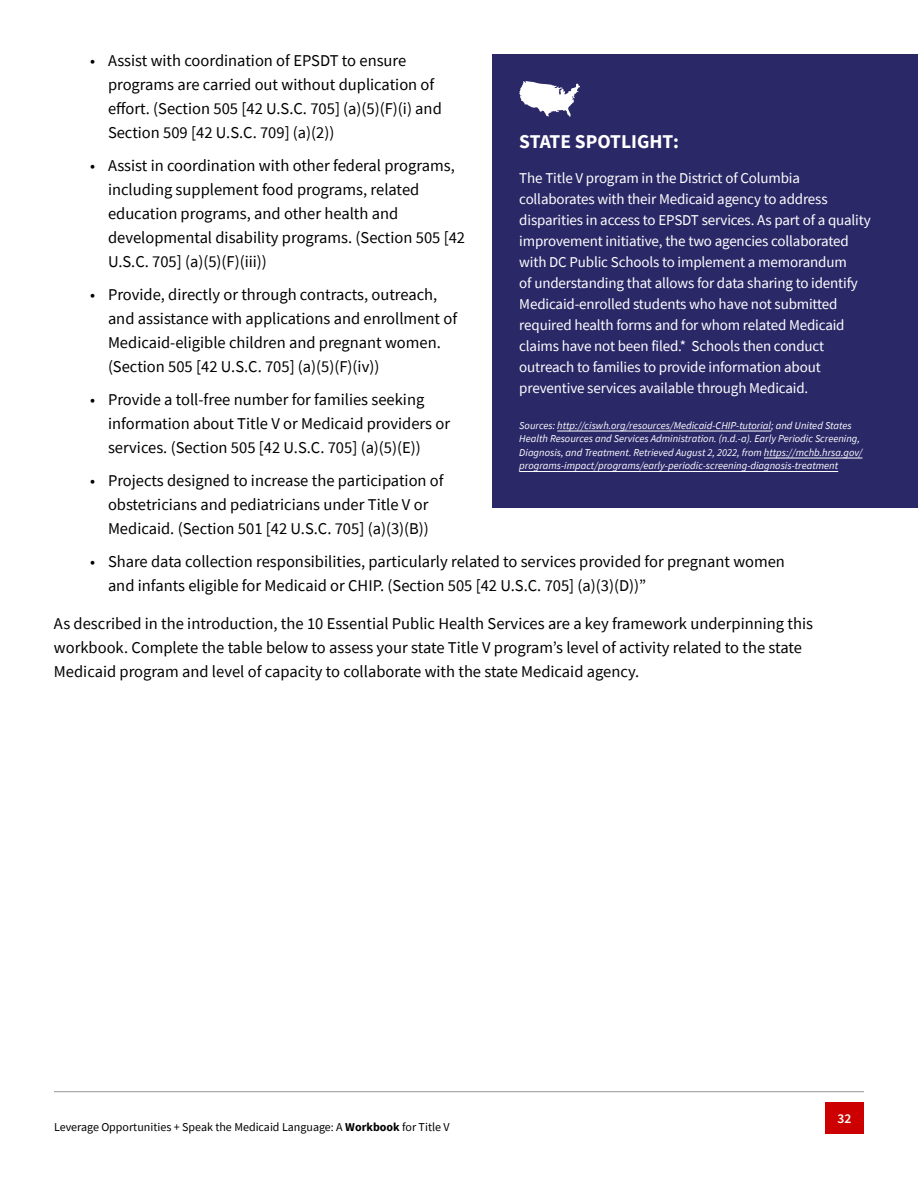
<style>
.page{position:relative;width:918px;height:1188px;background:#fff}
.page>*{position:absolute;margin:0;border:0;box-sizing:border-box;transform-origin:0 0}
.State_spotlight_Head{font:700 19.5px "Source Sans Pro";color:#fff}
.Body_text{font:16.5px/24px "Source Sans Pro";color:#000}
.State_spotlight{font:15px/21px "Source Sans Pro";letter-spacing:-.01em;color:#fff}
.t1{font:600 13.5px "Source Sans Pro";color:#fff}
.t2{font:12px "Source Sans Pro";color:#000}
.State_spotlight_sour{font:italic 10.5px/13.5px "Source Sans Pro";color:#fff}
.s1{font-weight:700}
</style>
<div class="page">
<div style="left:825px;top:1103px;width:39px;height:31px;background:#c00"></div>
<hr style="left:54px;top:1091px;width:810px;height:1px;background:#939598">
<div style="left:492px;top:54px;width:426px;height:454px;background:#2b2868"></div>
<hr style="left:557px;top:431px;width:214px;height:1px;background:#fff">
<hr style="left:764px;top:458px;width:98px;height:1px;background:#fff">
<hr style="left:519px;top:471px;width:319px;height:1px;background:#fff">
<svg style="left:519px;top:81px;width:61px;height:36px"></svg>
<p class="Body_text" style="left:108px;top:49px;width:335px;text-indent:-18px">• Assist with coordination of EPSDT to ensure programs are carried out without duplication of effort. (Section 505 [42 U.S.C. 705] (a)(5)(F)(i) and Section 509 [42 U.S.C. 709] (a)(2))</p>
<p class="Body_text" style="left:108px;top:154px;width:359px;text-indent:-18px">• Assist in coordination with other federal programs, including supplement food programs, related education programs, and other health and developmental disability programs. (Section 505 [42<br>U.S.C. 705] (a)(5)(F)(iii))</p>
<p class="Body_text" style="left:108px;top:283px;width:351px;text-indent:-18px">• Provide, directly or through contracts, outreach, and assistance with applications and enrollment of Medicaid-eligible children and pregnant women. (Section 505 [42 U.S.C. 705] (a)(5)(F)(iv))</p>
<p class="Body_text" style="left:108px;top:388px;width:344px;text-indent:-18px">• Provide a toll-free number for families seeking information about Title V or Medicaid providers or services. (Section 505 [42 U.S.C. 705] (a)(5)(E))</p>
<p class="Body_text" style="left:90px;top:469px;width:355px;text-align:center">• Projects designed to increase the participation of obstetricians and pediatricians under Title V or<br>Medicaid. (Section 501 [42 U.S.C. 705] (a)(3)(B))</p>
<p class="Body_text" style="left:108px;top:550px;width:679px;text-indent:-18px">• Share data collection responsibilities, particularly related to services provided for pregnant women and infants eligible for Medicaid or CHIP. (Section 505 [42 U.S.C. 705] (a)(3)(D))”</p>
<p class="Body_text" style="left:54px;top:611px;width:761px">As described in the introduction, the 10 Essential Public Health Services are a key framework underpinning this workbook. Complete the table below to assess your state Title V program’s level of activity related to the state<br>Medicaid program and level of capacity to collaborate with the state Medicaid agency.</p>
<p class="State_spotlight_Head" style="left:519px;top:129px;width:161px">STATE SPOTLIGHT:</p>
<p class="State_spotlight" style="left:519px;top:167px;width:353px">The Title V program in the District of Columbia collaborates with their Medicaid agency to address disparities in access to EPSDT services. As part of a quality improvement initiative, the two agencies collaborated with DC Public Schools to implement a memorandum<br>of understanding that allows for data sharing to identify Medicaid-enrolled students who have not submitted required health forms and for whom related Medicaid claims have not been filed.* Schools then conduct outreach to families to provide information about preventive services available through Medicaid.</p>
<p class="State_spotlight_sour" style="left:519px;top:418px;width:345px">Sources: http://ciswh.org/resources/Medicaid-CHIP-tutorial; and United States Health Resources and Services Administration. (n.d.-a). Early Periodic Screening, Diagnosis, and Treatment. Retrieved August 2, 2022, from https://mchb.hrsa.gov/ programs-impact/programs/early-periodic-screening-diagnosis-treatment</p>
<p class="t2" style="left:54px;top:1120px;width:397px">Leverage Opportunities + Speak the Medicaid Language: A <span class="s1">Workbook</span> for Title V</p>
<p class="t1" style="left:838px;top:1110px;width:15px">32</p>
</div>
